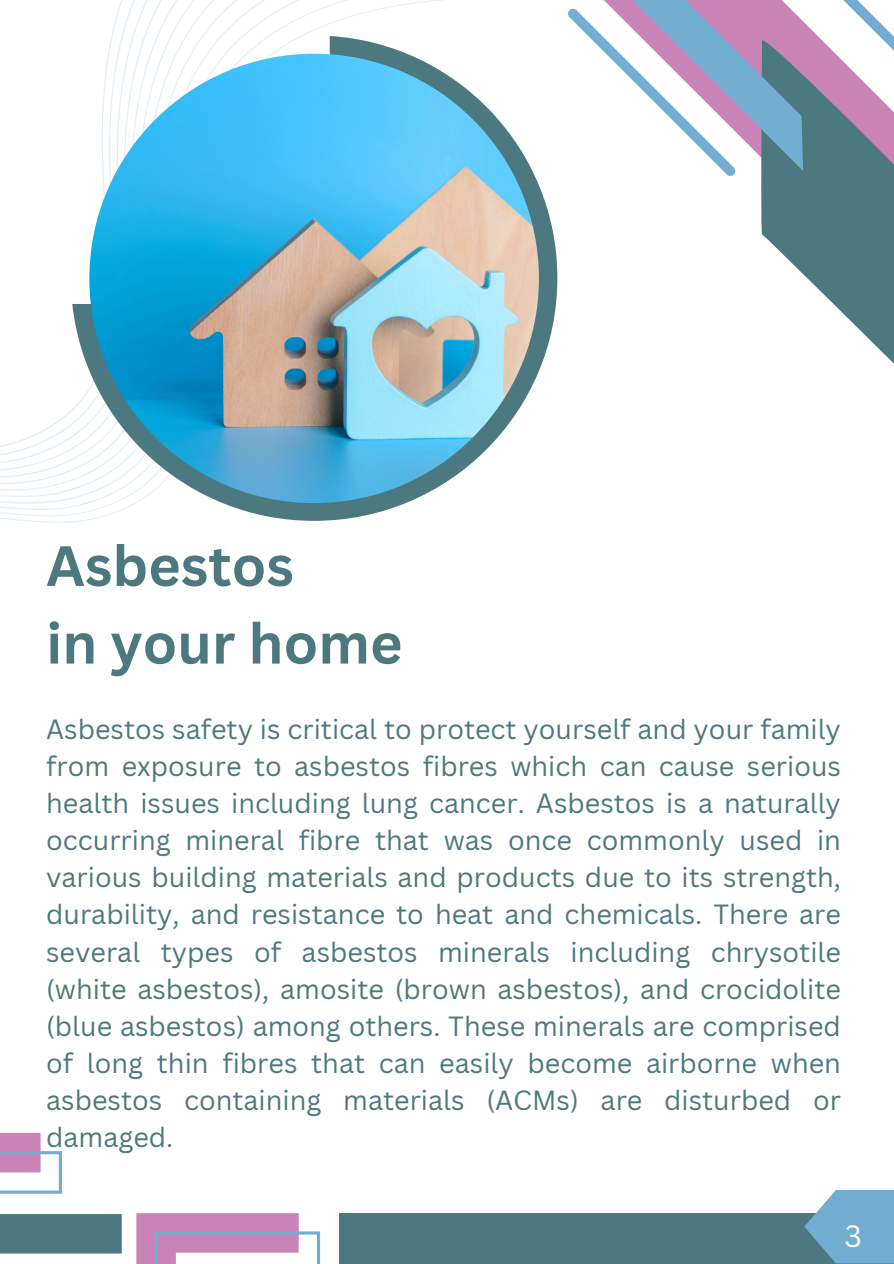
<style>
.page{position:relative;width:894px;height:1264px;background:#fff}
.page>*{position:absolute;margin:0;border:0;box-sizing:border-box;transform-origin:0 0}
.t1{font:700 55.5px/77.7px "Canva Sans";color:#4c797f}
.t2{font:30px "Canva Sans";color:#fff}
.t3{font:27px/37.2px "Canva Sans";color:#4c797f;text-align:justify}
</style>
<div class="page">
<svg style="left:0;top:0;width:443px;height:523px"></svg>
<svg style="left:72px;top:36px;width:485px;height:485px"></svg>
<svg style="left:761px;top:176px;width:132px;height:187px;fill:#4c797f"></svg>
<svg style="left:568px;top:0;width:325px;height:176px"></svg>
<img style="left:89px;top:54px;width:449px;height:449px;border-radius:50%">
<svg style="left:0;top:1132px;width:121px;height:122px"></svg>
<svg style="left:136px;top:1213px;width:184px;height:50px"></svg>
<div style="left:339px;top:1213px;width:554px;height:50px;background:#4c797f"></div>
<svg style="left:804px;top:1190px;width:89px;height:73px"></svg>
<p class="t1" style="left:46px;top:525px;width:358px">Asbestos<br>in your home</p>
<p class="t3" style="left:46px;top:709px;width:796px">Asbestos safety is critical to protect yourself and your family from exposure to asbestos fibres which can cause serious health issues including lung cancer. Asbestos is a naturally occurring mineral fibre that was once commonly used in various building materials and products due to its strength, durability, and resistance to heat and chemicals. There are several types of asbestos minerals including chrysotile (white asbestos), amosite (brown asbestos), and crocidolite (blue asbestos) among others. These minerals are comprised of long thin fibres that can easily become airborne when asbestos containing materials (ACMs) are disturbed or damaged.</p>
<p class="t2" style="left:844px;top:1215px;width:19px">3</p>
</div>
